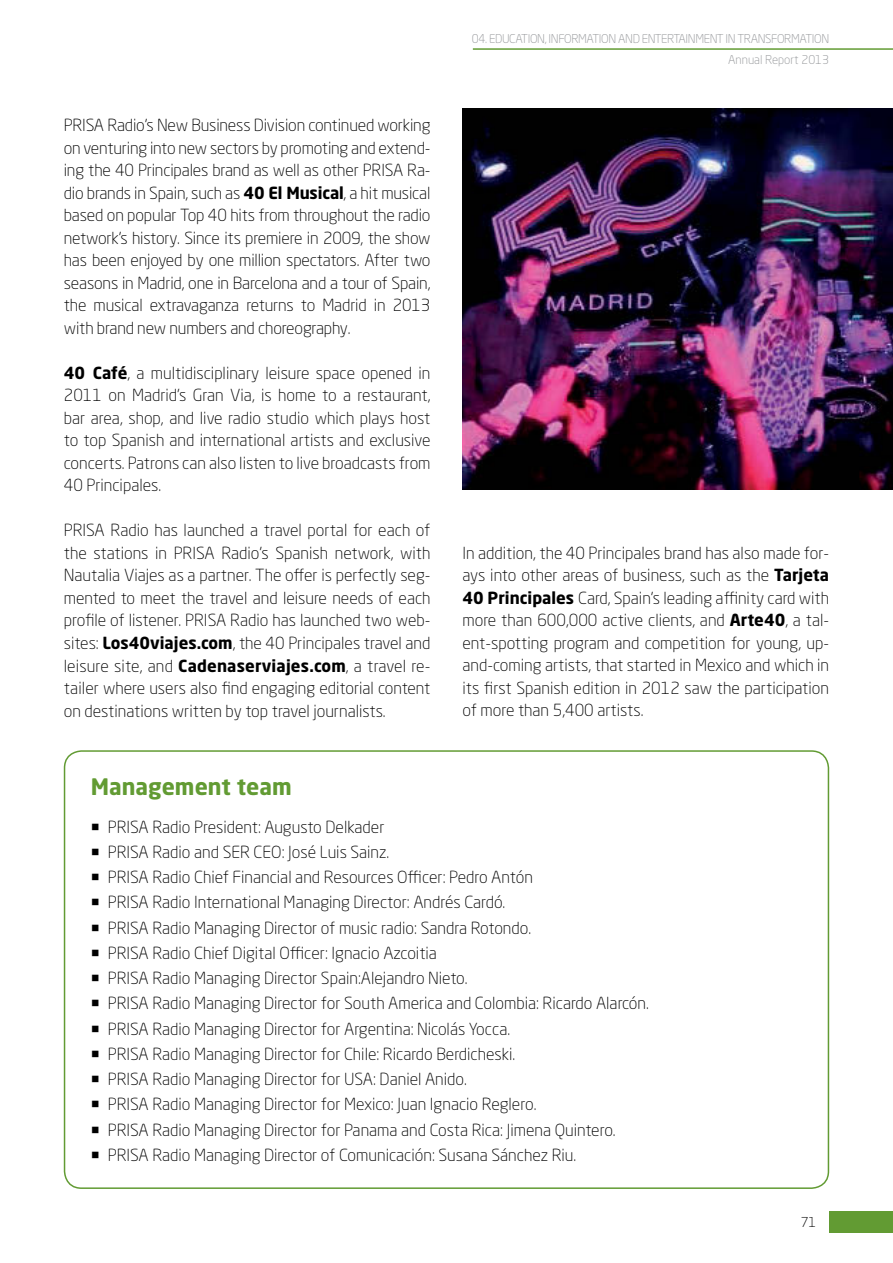
<style>
.page{position:relative;width:893px;height:1263px;background:#fff}
.page>*{position:absolute;margin:0;border:0;box-sizing:border-box;transform-origin:0 0}
.t1{font:700 22.5px "Neo Sans Pro";color:#629b33}
.t2{font:300 16.5px/22.5px "Neo Sans Pro";color:#000;text-align:justify}
.t3{font:300 13.5px "Neo Sans Pro";color:#000}
.t4{font:300 12px/21.1px "Neo Sans Pro";letter-spacing:-.03em;color:#939598;text-align:right}
.s1{font-weight:700}
</style>
<div class="page">
<div style="left:829px;top:1211px;width:64px;height:22px;background:#629b33"></div>
<hr style="left:473px;top:48px;width:420px;height:2px;background:#629b33">
<img style="left:462px;top:109px;width:431px;height:381px">
<div style="left:64px;top:750px;width:765px;height:439px;border:2px solid #629b33;border-radius:17px"></div>
<p class="t2" style="left:64px;top:114px;width:368px">PRISA Radio’s New Business Division continued working on venturing into new sectors by promoting and extend&shy;ing the 40 Principales brand as well as other PRISA Ra&shy;dio brands in Spain, such as <span class="s1">40 El Musical</span>, a hit musical based on popular Top 40 hits from throughout the radio network’s history. Since its premiere in 2009, the show has been enjoyed by one million spectators. After two seasons in Madrid, one in Barcelona and a tour of Spain, the musical extravaganza returns to Madrid in 2013 with brand new numbers and choreography.</p>
<p class="t2" style="left:64px;top:361px;width:368px"><span class="s1">40 Café</span>, a multidisciplinary leisure space opened in 2011 on Madrid’s Gran Via, is home to a restaurant, bar area, shop, and live radio studio which plays host to top Spanish and international artists and exclusive concerts. Patrons can also listen to live broadcasts from 40 Principales.</p>
<p class="t2" style="left:64px;top:519px;width:368px">PRISA Radio has launched a travel portal for each of the stations in PRISA Radio’s Spanish network, with Nautalia Viajes as a partner. The offer is perfectly seg&shy;mented to meet the travel and leisure needs of each profile of listener. PRISA Radio has launched two web&shy;sites: <span class="s1">Los40viajes.com</span>, the 40 Principales travel and leisure site, and <span class="s1">Cadenaserviajes.com</span>, a travel re&shy;tailer where users also find engaging editorial content on destinations written by top travel journalists.</p>
<p class="t4" style="left:472px;top:28px;width:359px">04. Education, information and entertainment in transformation<br>Annual Report 2013</p>
<p class="t2" style="left:462px;top:541px;width:368px">In addition, the 40 Principales brand has also made for&shy;ays into other areas of business, such as the <span class="s1">Tarjeta 40 Principales</span> Card, Spain’s leading affinity card with more than 600,000 active clients, and <span class="s1">Arte40</span>, a tal&shy;ent-spotting program and competition for young, up&shy;and-coming artists, that started in Mexico and which in its first Spanish edition in 2012 saw the participation of more than 5,400 artists.</p>
<h1 class="t1" style="left:91px;top:772px;width:203px">Management team</h1>
<p class="t2" style="left:108px;top:814px;width:543px;line-height:25.2px;text-align:left">PRISA Radio President: Augusto Delkader<br>PRISA Radio and SER CEO: José Luis Sainz.<br>PRISA Radio Chief Financial and Resources Officer: Pedro Antón<br>PRISA Radio International Managing Director: Andrés Cardó.<br>PRISA Radio Managing Director of music radio: Sandra Rotondo.<br>PRISA Radio Chief Digital Officer: Ignacio Azcoitia<br>PRISA Radio Managing Director Spain:Alejandro Nieto.<br>PRISA Radio Managing Director for South America and Colombia: Ricardo Alarcón.<br>PRISA Radio Managing Director for Argentina: Nicolás Yocca.<br>PRISA Radio Managing Director for Chile: Ricardo Berdicheski.<br>PRISA Radio Managing Director for USA: Daniel Anido.<br>PRISA Radio Managing Director for Mexico: Juan Ignacio Reglero.<br>PRISA Radio Managing Director for Panama and Costa Rica: Jimena Quintero.<br>PRISA Radio Managing Director of Comunicación: Susana Sánchez Riu.</p>
<p class="t3" style="left:801px;top:1214px;width:17px">71</p>
</div>
